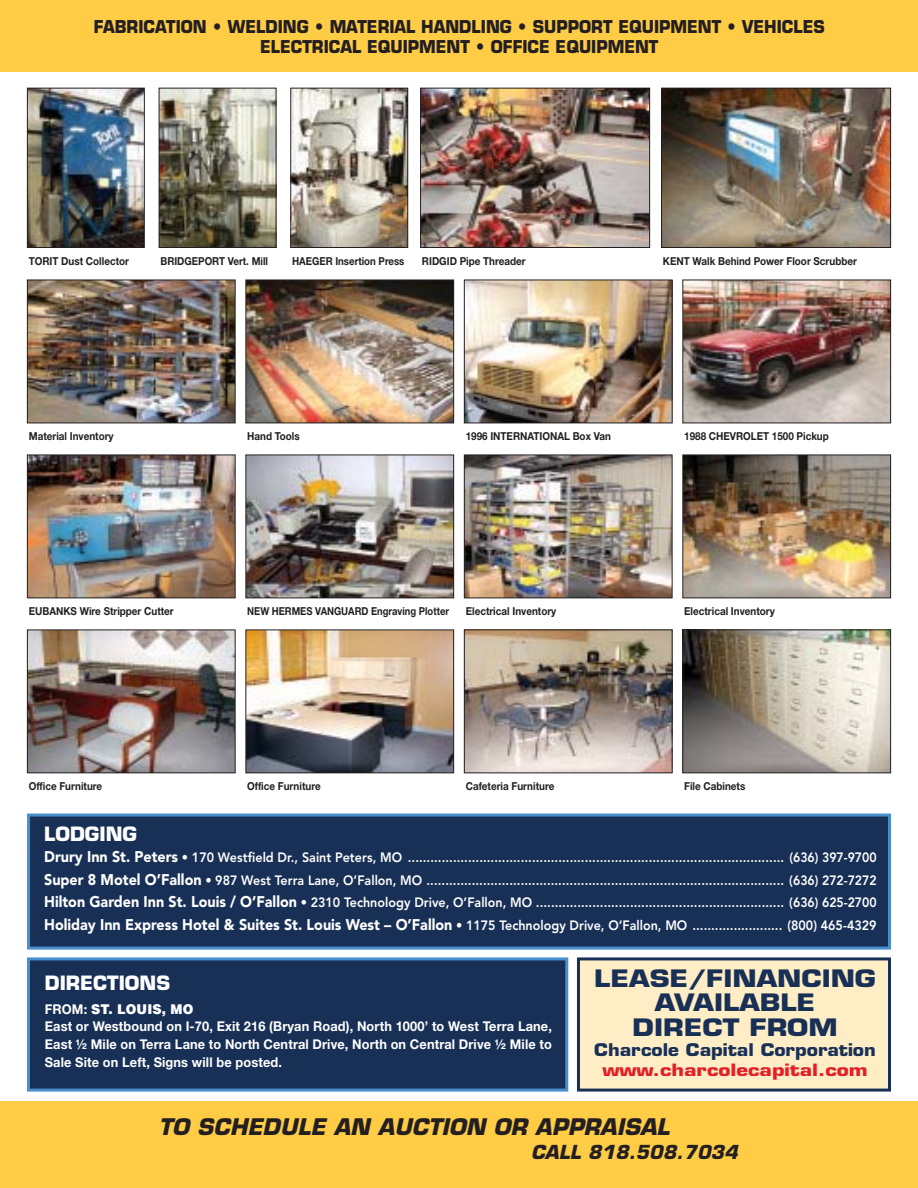
<style>
.page{position:relative;width:918px;height:1188px;background:#fff}
.page>*{position:absolute;margin:0;border:0;box-sizing:border-box;transform-origin:0 0}
.t1{font:700 23.4px/24.5px "Eurostile";color:#193056;text-align:center;scale:1.19 1}
.t2{font:italic 700 22.35px "Eurostile";letter-spacing:.005em;color:#231f20}
.t3{font:700 19.2px "Eurostile";color:#fff}
.t4{font:italic 700 18.9px "Eurostile";letter-spacing:.005em;color:#231f20}
.t5{font:700 17.25px/20.4px "Eurostile";color:#231f20;text-align:center;scale:.92 1}
.t6{font:700 17.1px "Eurostile";color:#193056;scale:1.11 1}
.t7{font:700 16.65px "Eurostile";color:#e31f26;scale:1.23 1}
.t8{font:800 13.5px/22.5px "Avenir";color:#fff;text-align:justify;scale:.93 1}
.t9{font:700 13.5px/17.7px "Helvetica Neue";letter-spacing:.01em;color:#fff;text-align:justify;scale:.95 1}
.t10{font:900 13.5px "Helvetica";letter-spacing:.01em;color:#fff;scale:.95 1}
.t11{font:700 10.95px "Helvetica Neue";color:#231f20;scale:.9 1}
.t12{font:700 10.95px "Helvetica Neue";color:#231f20;scale:.86 1}
.t13{font:700 10.95px "Helvetica Neue";color:#231f20;scale:.88 1}
.t14{font:700 10.95px "Helvetica Neue";color:#231f20;scale:.89 1}
.s1{font-weight:900;font-size:15.45px}
.s2{font-weight:900}
.s3{font-family:"Helvetica Neue";font-weight:700}
</style>
<div class="page">
<div style="left:0;top:1102px;width:918px;height:86px;background:#ffcc46"></div>
<div style="left:0;top:0;width:918px;height:71px;background:#ffcc46"></div>
<div style="left:30px;top:960px;width:535px;height:129px;background:#193056"></div>
<div style="left:27px;top:957px;width:541px;height:135px;border:3px solid #498ecc"></div>
<div style="left:30px;top:817px;width:858px;height:130px;background:#193056"></div>
<div style="left:27px;top:814px;width:864px;height:136px;border:3px solid #498ecc"></div>
<div style="left:580px;top:960px;width:308px;height:129px;background:#ffedc6"></div>
<div style="left:577px;top:957px;width:314px;height:135px;border:3px solid #193056"></div>
<img style="left:29px;top:90px;width:114px;height:156px">
<div style="left:27px;top:88px;width:118px;height:160px;border:1px solid #231f20"></div>
<img style="left:161px;top:90px;width:113px;height:156px">
<div style="left:159px;top:88px;width:117px;height:160px;border:1px solid #231f20"></div>
<img style="left:292px;top:90px;width:114px;height:156px">
<div style="left:290px;top:88px;width:118px;height:160px;border:1px solid #231f20"></div>
<img style="left:422px;top:90px;width:226px;height:156px">
<div style="left:420px;top:88px;width:230px;height:160px;border:1px solid #231f20"></div>
<img style="left:663px;top:90px;width:226px;height:156px">
<div style="left:661px;top:88px;width:230px;height:160px;border:1px solid #231f20"></div>
<img style="left:29px;top:282px;width:205px;height:139px">
<div style="left:27px;top:280px;width:209px;height:143px;border:1px solid #231f20"></div>
<img style="left:247px;top:282px;width:205px;height:139px">
<div style="left:245px;top:280px;width:209px;height:143px;border:1px solid #231f20"></div>
<img style="left:466px;top:282px;width:205px;height:139px">
<div style="left:464px;top:280px;width:209px;height:143px;border:1px solid #231f20"></div>
<img style="left:684px;top:282px;width:205px;height:139px">
<div style="left:682px;top:280px;width:209px;height:143px;border:1px solid #231f20"></div>
<img style="left:29px;top:457px;width:205px;height:139px">
<div style="left:27px;top:455px;width:209px;height:143px;border:1px solid #231f20"></div>
<img style="left:247px;top:457px;width:205px;height:139px">
<div style="left:245px;top:455px;width:209px;height:143px;border:1px solid #231f20"></div>
<img style="left:466px;top:457px;width:205px;height:139px">
<div style="left:464px;top:455px;width:209px;height:143px;border:1px solid #231f20"></div>
<img style="left:684px;top:457px;width:205px;height:139px">
<div style="left:682px;top:455px;width:209px;height:143px;border:1px solid #231f20"></div>
<img style="left:29px;top:632px;width:205px;height:139px">
<div style="left:27px;top:630px;width:209px;height:143px;border:1px solid #231f20"></div>
<img style="left:247px;top:632px;width:205px;height:139px">
<div style="left:245px;top:630px;width:209px;height:143px;border:1px solid #231f20"></div>
<img style="left:466px;top:632px;width:205px;height:139px">
<div style="left:464px;top:630px;width:209px;height:143px;border:1px solid #231f20"></div>
<img style="left:684px;top:632px;width:205px;height:139px">
<div style="left:682px;top:630px;width:209px;height:143px;border:1px solid #231f20"></div>
<p class="t5" style="left:94px;top:18px;width:796px">FABRICATION • WELDING • MATERIAL HANDLING • SUPPORT EQUIPMENT • VEHICLES<br>ELECTRICAL EQUIPMENT • OFFICE EQUIPMENT</p>
<p class="t11" style="left:29px;top:257px;width:113px">TORIT Dust Collector</p>
<p class="t14" style="left:160px;top:257px;width:122px">BRIDGEPORT Vert. Mill</p>
<p class="t13" style="left:292px;top:257px;width:129px">HAEGER Insertion Press</p>
<p class="t11" style="left:422px;top:257px;width:117px">RIDGID Pipe Threader</p>
<p class="t11" style="left:663px;top:257px;width:217px">KENT Walk Behind Power Floor Scrubber</p>
<p class="t11" style="left:29px;top:432px;width:96px">Material Inventory</p>
<p class="t11" style="left:247px;top:432px;width:60px">Hand Tools</p>
<p class="t11" style="left:466px;top:432px;width:163px">1996 INTERNATIONAL Box Van</p>
<p class="t11" style="left:684px;top:432px;width:162px">1988 CHEVROLET 1500 Pickup</p>
<p class="t11" style="left:29px;top:607px;width:163px">EUBANKS Wire Stripper Cutter</p>
<p class="t12" style="left:247px;top:607px;width:236px">NEW HERMES VANGUARD Engraving Plotter</p>
<p class="t11" style="left:466px;top:607px;width:102px">Electrical Inventory</p>
<p class="t11" style="left:684px;top:607px;width:102px">Electrical Inventory</p>
<p class="t11" style="left:29px;top:782px;width:83px">Office Furniture</p>
<p class="t11" style="left:247px;top:782px;width:83px">Office Furniture</p>
<p class="t11" style="left:466px;top:782px;width:100px">Cafeteria Furniture</p>
<p class="t11" style="left:684px;top:782px;width:69px">File Cabinets</p>
<h3 class="t3" style="left:44px;top:827px;width:94px">LODGING</h3>
<p class="t8" style="left:44px;top:848px;width:897px"><span class="s1">Drury Inn St. Peters</span> <span class="s2">•</span> 170 Westfield Dr., Saint Peters, MO .................................................................................................... (636) 397-9700<br><span class="s1">Super 8 Motel O’Fallon</span> <span class="s2">•</span> 987 West Terra Lane, O’Fallon, MO ............................................................................................... (636) 272-7272<br><span class="s1">Hilton Garden Inn St. Louis / O’Fallon</span> <span class="s2">•</span> 2310 Technology Drive, O’Fallon, MO .................................................................. (636) 625-2700<br><span class="s1">Holiday Inn Express Hotel &amp; Suites St. Louis West – O’Fallon</span> <span class="s2">•</span> 1175 Technology Drive, O’Fallon, MO ........................ (800) 465-4329</p>
<h1 class="t1" style="left:594px;top:969px;width:238px">LEASE/FINANCING<br>AVAILABLE<br>DIRECT FROM</h1>
<p class="t6" style="left:594px;top:1043px;width:255px">Charcole Capital Corporation</p>
<p class="t7" style="left:602px;top:1064px;width:217px">www.charcolecapital.com</p>
<h3 class="t3" style="left:45px;top:976px;width:127px">DIRECTIONS</h3>
<p class="t10" style="left:45px;top:1004px;width:158px"><span class="s3">FROM:</span> ST. LOUIS, MO</p>
<p class="t9" style="left:45px;top:1019px;width:535px">East or Westbound on I-70, Exit 216 (Bryan Road), North 1000’ to West Terra Lane, East ½ Mile on Terra Lane to North Central Drive, North on Central Drive ½ Mile to Sale Site on Left, Signs will be posted.</p>
<h2 class="t2" style="left:159px;top:1118px;width:512px">TO SCHEDULE AN AUCTION OR APPRAISAL</h2>
<h3 class="t4" style="left:531px;top:1145px;width:208px">CALL 818.508.7034</h3>
</div>
